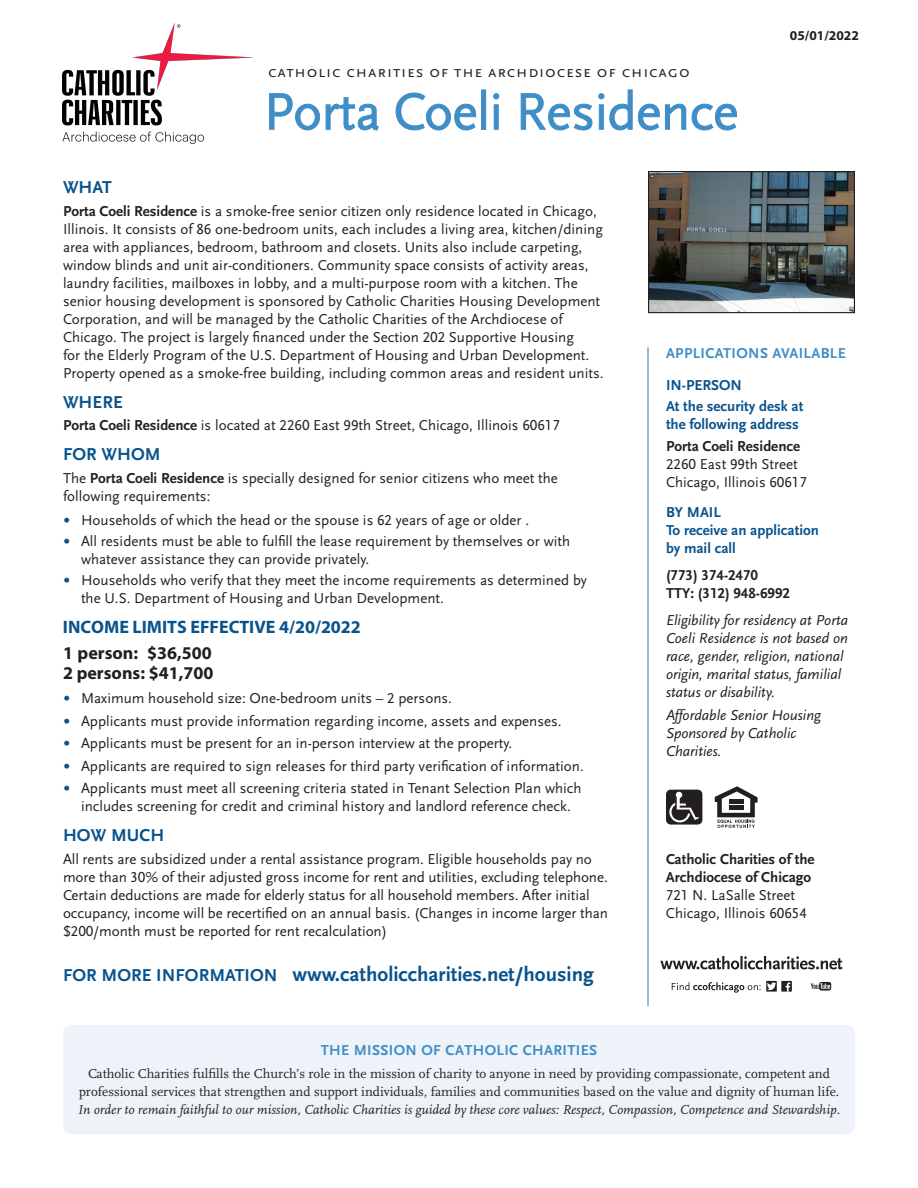
<style>
.page{position:relative;width:918px;height:1188px;background:#fff}
.page>*{position:absolute;margin:0;border:0;box-sizing:border-box;transform-origin:0 0}
.FS_Banner_HEAD-36{font:54px "Scala Sans LF";letter-spacing:-.01em;color:#3f8ec8}
.HSF_SubHEAD_11pt{font:700 21px "Scala Sans LF";color:#09538d}
.t1{font:700 18px/20.1px "Myriad Pro";color:#231f20}
.HFS_IncomeHEAD{font:700 18px "Myriad Pro";color:#09538d}
.HSF_SubHEAD_12{font:700 18px "Scala Sans LF";letter-spacing:.005em;color:#09538d}
.t2{font:16.5px "Scala Sans LF Caps";letter-spacing:.05em;color:#231f20}
.HFS_BODY{font:15px/18px "Scala Sans LF";color:#231f20}
.HFS_RT-Col_ELIGIBILI{font:italic 15px/18px "Scala Sans LF";color:#231f20}
.HPS_RT-Col_BODY{font:700 15px/18px "Scala Sans LF";color:#231f20}
.HPS_RT-Col_BODY-2{font:15px "Scala Sans LF";color:#231f20}
.FS_Right-CoL_HEAD{font:700 15px/18px "Scala Sans LF";color:#09538d}
.FS_Right-CoL_HEAD-2{font:700 15px/18px "Scala Sans LF";color:#231f20}
.HFS_Rt-Col_APPLICATI{font:700 15px/18px "Scala Sans LF";color:#09538d}
.t3{font:700 15px "Scala Sans Caps";letter-spacing:.025em;color:#3f8ec8}
.FS_Right-CoL_HEAD-3{font:700 15px "Scala Sans LF";letter-spacing:.025em;color:#3f8ec8}
.t4{font:13.5px/18px "Scala LF";color:#231f20;text-align:center}
.t5{font:italic 13.5px "Scala LF";color:#231f20}
.t6{font:700 13.5px "Myriad Pro";color:#231f20}
.s1{font-weight:700}
.s2{font-size:21px;color:#09538d}
.s3{font-size:18px}
.s4{font-weight:400}
</style>
<div class="page">
<div style="left:63px;top:1025px;width:792px;height:109px;background:#edf3f9;border-radius:9px"></div>
<hr style="left:647px;top:347px;width:2px;height:659px;background:#3f8ec8">
<svg style="left:269px;top:93px;width:110px;height:38px"></svg>
<svg style="left:395px;top:92px;width:81px;height:39px"></svg>
<div style="left:481px;top:90px;width:5px;height:40px;border:1px solid #3f8ec8"></div>
<svg style="left:493px;top:93px;width:7px;height:37px"></svg>
<svg style="left:520px;top:89px;width:217px;height:42px"></svg>
<svg style="left:672px;top:982px;width:89px;height:11px"></svg>
<svg style="left:811px;top:982px;width:20px;height:9px"></svg>
<svg style="left:781px;top:981px;width:11px;height:11px"></svg>
<svg style="left:786px;top:983px;width:4px;height:9px"></svg>
<div style="left:766px;top:981px;width:11px;height:11px;background:#231f20"></div>
<svg style="left:767px;top:982px;width:9px;height:8px"></svg>
<svg style="left:660px;top:956px;width:183px;height:13px"></svg>
<svg style="left:666px;top:790px;width:36px;height:35px"></svg>
<svg style="left:715px;top:786px;width:43px;height:42px"></svg>
<img style="left:650px;top:173px;width:203px;height:138px">
<div style="left:648px;top:171px;width:207px;height:142px;border:1px solid #231f20"></div>
<img style="left:63px;top:23px;width:189px;height:120px">
<p class="t2" style="left:268px;top:63px;width:423px">catholic charities of the archdiocese of chicago</p>
<p class="FS_Banner_HEAD-36" style="left:264px;top:82px;width:476px">Porta Coeli Residence</p>
<p class="t6" style="left:790px;top:27px;width:70px">05/01/2022</p>
<p class="HSF_SubHEAD_12" style="left:63px;top:178px;width:50px">WHAT</p>
<p class="HFS_BODY" style="left:63px;top:202px;width:542px"><span class="s1">Porta Coeli Residence</span> is a smoke-free senior citizen only residence located in Chicago, Illinois. It consists of 86 one-bedroom units, each includes a living area, kitchen/dining area with appliances, bedroom, bathroom and closets. Units also include carpeting, window blinds and unit air-conditioners. Community space consists of activity areas, laundry facilities, mailboxes in lobby, and a multi-purpose room with a kitchen. The senior housing development is sponsored by Catholic Charities Housing Development Corporation, and will be managed by the Catholic Charities of the Archdiocese of Chicago. The project is largely financed under the Section 202 Supportive Housing<br>for the Elderly Program of the U.S. Department of Housing and Urban Development.<br>Property opened as a smoke-free building, including common areas and resident units.</p>
<p class="HSF_SubHEAD_12" style="left:63px;top:392px;width:61px">WHERE</p>
<p class="HFS_BODY" style="left:63px;top:417px;width:498px"><span class="s1">Porta Coeli Residence</span> is located at 2260 East 99th Street, Chicago, Illinois 60617</p>
<p class="HSF_SubHEAD_12" style="left:63px;top:445px;width:99px">FOR WHOM</p>
<p class="HFS_BODY" style="left:63px;top:469px;width:496px">The <span class="s1">Porta Coeli Residence</span> is specially designed for senior citizens who meet the following requirements:</p>
<p class="HFS_BODY" style="left:63px;top:511px;width:468px"><span class="s2">•</span> Households of which the head or the spouse is 62 years of age or older .</p>
<p class="HFS_BODY" style="left:81px;top:532px;width:491px;text-indent:-18px"><span class="s2">•</span> All residents must be able to fulfill the lease requirement by themselves or with whatever assistance they can provide privately.</p>
<p class="HFS_BODY" style="left:81px;top:571px;width:507px;text-indent:-18px"><span class="s2">•</span> Households who verify that they meet the income requirements as determined by the U.S. Department of Housing and Urban Development.</p>
<p class="HFS_IncomeHEAD" style="left:63px;top:615px;width:299px">INCOME LIMITS EFFECTIVE 4/20/2022</p>
<p class="t1" style="left:63px;top:642px;width:152px">1 person: $36,500<br>2 persons: $41,700</p>
<p class="HFS_BODY" style="left:63px;top:690px;width:391px"><span class="s2">•</span> Maximum household size: One-bedroom units – 2 persons.</p>
<p class="HFS_BODY" style="left:63px;top:712px;width:500px"><span class="s2">•</span> Applicants must provide information regarding income, assets and expenses.</p>
<p class="HFS_BODY" style="left:63px;top:735px;width:451px"><span class="s2">•</span> Applicants must be present for an in-person interview at the property.</p>
<p class="HFS_BODY" style="left:63px;top:757px;width:522px"><span class="s2">•</span> Applicants are required to sign releases for third party verification of information.</p>
<p class="HFS_BODY" style="left:63px;top:780px;width:520px;text-align:center"><span class="s2">•</span> Applicants must meet all screening criteria stated in Tenant Selection Plan which includes screening for credit and criminal history and landlord reference check.</p>
<p class="HSF_SubHEAD_12" style="left:63px;top:826px;width:103px">HOW MUCH</p>
<p class="HFS_BODY" style="left:63px;top:850px;width:546px">All rents are subsidized under a rental assistance program. Eligible households pay no more than 30% of their adjusted gross income for rent and utilities, excluding telephone.<br>Certain deductions are made for elderly status for all household members. After initial occupancy, income will be recertified on an annual basis. (Changes in income larger than $200/month must be reported for rent recalculation)</p>
<p class="HSF_SubHEAD_11pt" style="left:63px;top:963px;width:532px"><span class="s3">FOR MORE INFORMATION</span> www.catholiccharities.net/housing</p>
<p class="FS_Right-CoL_HEAD-3" style="left:666px;top:345px;width:181px">APPLICATIONS AVAILABLE</p>
<p class="FS_Right-CoL_HEAD" style="left:666px;top:376px;width:78px">IN-PERSON</p>
<p class="FS_Right-CoL_HEAD" style="left:666px;top:397px;width:139px">At the security desk at the following address</p>
<p class="FS_Right-CoL_HEAD-2" style="left:666px;top:438px;width:136px">Porta Coeli Residence<br><span class="s4">2260 East 99th Street</span></p>
<p class="HPS_RT-Col_BODY-2" style="left:666px;top:474px;width:142px">Chicago, Illinois 60617</p>
<p class="FS_Right-CoL_HEAD" style="left:666px;top:504px;width:56px">BY MAIL</p>
<p class="HFS_Rt-Col_APPLICATI" style="left:666px;top:522px;width:154px">To receive an application by mail call</p>
<p class="HPS_RT-Col_BODY" style="left:666px;top:567px;width:94px">(773) 374-2470</p>
<p class="HPS_RT-Col_BODY" style="left:666px;top:585px;width:126px">TTY: (312) 948-6992</p>
<p class="HFS_RT-Col_ELIGIBILI" style="left:666px;top:612px;width:184px">Eligibility for residency at Porta<br>Coeli Residence is not based on race, gender, religion, national origin, marital status, familial status or disability.</p>
<p class="HFS_RT-Col_ELIGIBILI" style="left:666px;top:706px;width:156px">Affordable Senior Housing<br>Sponsored by Catholic<br>Charities.</p>
<p class="HPS_RT-Col_BODY" style="left:666px;top:850px;width:150px">Catholic Charities of the<br>Archdiocese of Chicago</p>
<p class="HPS_RT-Col_BODY-2" style="left:666px;top:887px;width:131px">721 N. LaSalle Street</p>
<p class="HPS_RT-Col_BODY-2" style="left:666px;top:905px;width:142px">Chicago, Illinois 60654</p>
<p class="t3" style="left:321px;top:1042px;width:278px">THE MISSION OF CATHOLIC CHARITIES</p>
<p class="t4" style="left:79px;top:1064px;width:762px">Catholic Charities fulfills the Church’s role in the mission of charity to anyone in need by providing compassionate, competent and professional services that strengthen and support individuals, families and communities based on the value and dignity of human life.</p>
<p class="t5" style="left:78px;top:1102px;width:764px">In order to remain faithful to our mission, Catholic Charities is guided by these core values: Respect, Compassion, Competence and Stewardship.</p>
</div>
